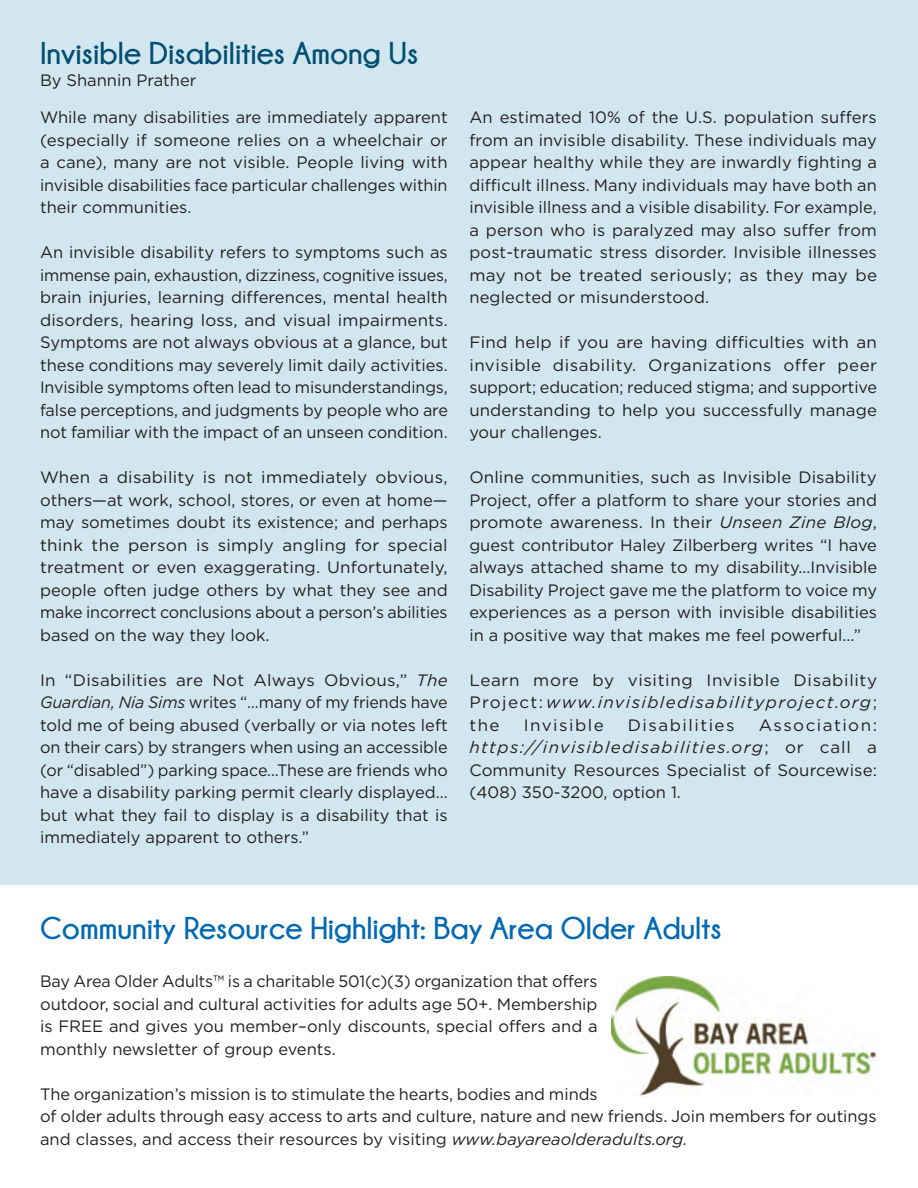
<style>
.page{position:relative;width:918px;height:1188px;background:#fff}
.page>*{position:absolute;margin:0;border:0;box-sizing:border-box;transform-origin:0 0}
.t1{font:700 31.5px "Champagne&Limousines";color:#0168b3}
.t2{font:700 31.5px "Champagne&Limousines";color:#004e71}
.t3{font:16.5px/22.5px "Gotham";color:#231f20;text-align:justify}
.t4{font:16.5px "Gotham";letter-spacing:.085em;color:#231f20}
.s1{font-style:italic}
</style>
<div class="page">
<div style="left:0;top:0;width:918px;height:885px;background:#d2e6f0"></div>
<hr style="left:0;top:690px;width:1px;height:498px;background:#e7f4fa">
<hr style="left:917px;top:0;width:1px;height:748px;background:#e7f4fa">
<img style="left:611px;top:977px;width:266px;height:120px">
<h1 class="t2" style="left:40px;top:35px;width:380px">Invisible Disabilities Among Us</h1>
<p class="t3" style="left:40px;top:69px;width:158px">By Shannin Prather</p>
<p class="t3" style="left:40px;top:106px;width:409px">While many disabilities are immediately apparent (especially if someone relies on a wheelchair or a cane), many are not visible. People living with invisible disabilities face particular challenges within their communities.</p>
<p class="t3" style="left:40px;top:241px;width:409px">An invisible disability refers to symptoms such as immense pain, exhaustion, dizziness, cognitive issues, brain injuries, learning differences, mental health disorders, hearing loss, and visual impairments.<br>Symptoms are not always obvious at a glance, but these conditions may severely limit daily activities.<br>Invisible symptoms often lead to misunderstandings, false perceptions, and judgments by people who are not familiar with the impact of an unseen condition.</p>
<p class="t3" style="left:40px;top:466px;width:409px">When a disability is not immediately obvious, others—at work, school, stores, or even at home— may sometimes doubt its existence; and perhaps think the person is simply angling for special treatment or even exaggerating. Unfortunately, people often judge others by what they see and make incorrect conclusions about a person’s abilities based on the way they look.</p>
<p class="t3" style="left:40px;top:668px;width:409px">In “Disabilities are Not Always Obvious,” <span class="s1">The Guardian, Nia Sims</span> writes “…many of my friends have told me of being abused (verbally or via notes left on their cars) by strangers when using an accessible (or “disabled”) parking space…These are friends who have a disability parking permit clearly displayed… but what they fail to display is a disability that is immediately apparent to others.”</p>
<p class="t3" style="left:469px;top:106px;width:409px">An estimated 10% of the U.S. population suffers from an invisible disability. These individuals may appear healthy while they are inwardly fighting a difficult illness. Many individuals may have both an invisible illness and a visible disability. For example, a person who is paralyzed may also suffer from post-traumatic stress disorder. Invisible illnesses may not be treated seriously; as they may be neglected or misunderstood.</p>
<p class="t3" style="left:469px;top:331px;width:409px">Find help if you are having difficulties with an invisible disability. Organizations offer peer support; education; reduced stigma; and supportive understanding to help you successfully manage your challenges.</p>
<p class="t3" style="left:469px;top:466px;width:409px">Online communities, such as Invisible Disability Project, offer a platform to share your stories and promote awareness. In their <span class="s1">Unseen Zine Blog</span>, guest contributor Haley Zilberberg writes “I have always attached shame to my disability…Invisible Disability Project gave me the platform to voice my experiences as a person with invisible disabilities in a positive way that makes me feel powerful...”</p>
<p class="t3" style="left:469px;top:668px;width:409px">Learn more by visiting Invisible Disability Project:<span class="s1">www.invisibledisabilityproject.org</span>; the</p>
<p class="t4" style="left:524px;top:715px;width:81px">Invisible</p>
<p class="t4" style="left:628px;top:715px;width:108px">Disabilities</p>
<p class="t3" style="left:469px;top:714px;width:409px;text-indent:289px">Association: <span class="s1">https://invisibledisabilities.org</span>; or call a Community Resources Specialist of Sourcewise: (408) 350-3200, option 1.</p>
<h1 class="t1" style="left:40px;top:911px;width:683px">Community Resource Highlight: Bay Area Older Adults</h1>
<p class="t3" style="left:40px;top:970px;width:559px">Bay Area Older Adults™ is a charitable 501(c)(3) organization that offers outdoor, social and cultural activities for adults age 50+. Membership is FREE and gives you member–only discounts, special offers and a monthly newsletter of group events.</p>
<p class="t3" style="left:40px;top:1082px;width:838px;text-align:left">The organization’s mission is to stimulate the hearts, bodies and minds<br>of older adults through easy access to arts and culture, nature and new friends. Join members for outings and classes, and access their resources by visiting <span class="s1">www.bayareaolderadults.org.</span></p>
</div>
